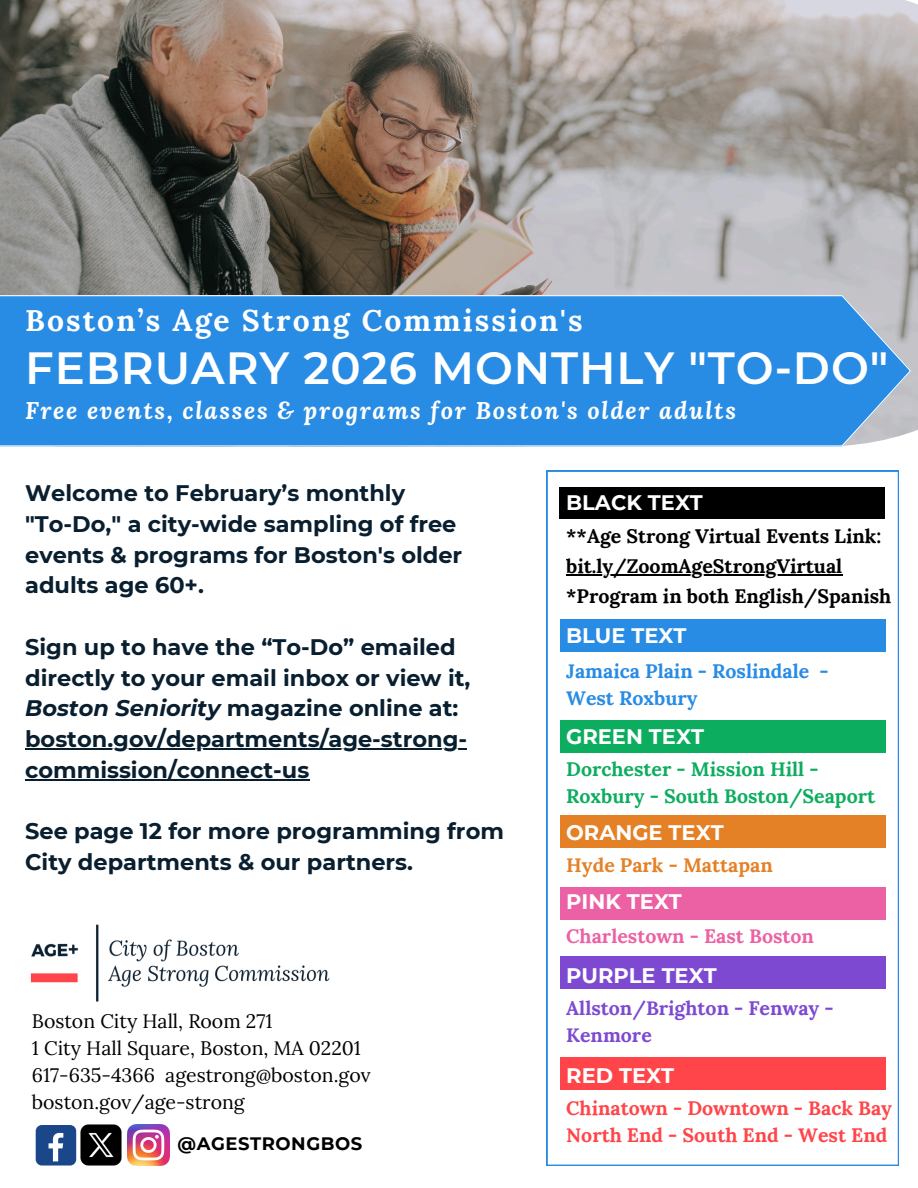
<style>
.page{position:relative;width:918px;height:1188px;background:#fff}
.page>*{position:absolute;margin:0;border:0;box-sizing:border-box;transform-origin:0 0}
.t1{font:600 45px "Montserrat";letter-spacing:.02em;color:#fff}
.t2{font:700 30px "Lora";letter-spacing:.07em;color:#fff}
.t3{font:italic 700 24px "Lora";letter-spacing:.07em;color:#fff}
.t4{font:700 22.5px/30.8px "Montserrat";color:#091f2f}
.t5{font:700 21px "Montserrat";color:#fff}
.t6{font:19.5px/27px "Lora";color:#000}
.t7{font:700 19.5px/29.7px "Lora";color:#000}
.t8{font:700 19.5px/27.3px "Lora";color:#ff454a}
.t9{font:700 19.5px/27.3px "Lora";color:#0dad60}
.t10{font:700 19.5px/27.3px "Lora";color:#288be4}
.t11{font:700 19.5px/27.3px "Lora";color:#7d49d1}
.t12{font:700 19.5px "Lora";color:#eb61a3}
.t13{font:700 19.5px "Lora";color:#e48126}
.t14{font:700 18px "Montserrat";letter-spacing:.03em;color:#000}
.s1{font-style:italic}
</style>
<div class="page">
<img style="left:0;top:0;width:918px;height:432px">
<div style="left:0;top:295px;width:911px;height:152px;background:#288be4"></div>
<div style="left:36px;top:1125px;width:40px;height:41px;background:#1a4789;border-radius:6px"></div>
<svg style="left:49px;top:1133px;width:14px;height:28px"></svg>
<img style="left:30px;top:924px;width:300px;height:78px">
<svg style="left:547px;top:471px;width:352px;height:695px"></svg>
<div style="left:559px;top:487px;width:326px;height:32px;background:#000"></div>
<div style="left:560px;top:619px;width:326px;height:32px;background:#288be4"></div>
<div style="left:560px;top:720px;width:326px;height:32px;background:#0dad60"></div>
<div style="left:560px;top:815px;width:326px;height:32px;background:#e48126"></div>
<div style="left:560px;top:888px;width:326px;height:32px;background:#eb61a3"></div>
<div style="left:560px;top:957px;width:326px;height:32px;background:#7d49d1"></div>
<div style="left:560px;top:1057px;width:326px;height:32px;background:#ff454a"></div>
<img style="left:128px;top:1124px;width:41px;height:42px">
<img style="left:80px;top:1124px;width:42px;height:42px">
<hr style="left:566px;top:574px;width:276px;height:2px;background:#000">
<hr style="left:25px;top:749px;width:442px;height:1px;background:#091f2f">
<hr style="left:25px;top:779px;width:284px;height:2px;background:#091f2f">
<h2 class="t2" style="left:25px;top:301px;width:559px">Boston’s Age Strong Commission's</h2>
<h1 class="t1" style="left:25px;top:340px;width:865px">FEBRUARY 2026 MONTHLY "TO-DO"</h1>
<h3 class="t3" style="left:25px;top:394px;width:713px">Free events, classes &amp; programs for Boston's older adults</h3>
<p class="t4" style="left:25px;top:478px;width:439px">Welcome to February’s monthly "To-Do," a city-wide sampling of free events &amp; programs for Boston's older adults age 60+.</p>
<p class="t4" style="left:25px;top:632px;width:447px">Sign up to have the “To-Do” emailed directly to your email inbox or view it, <span class="s1">Boston Seniority</span> magazine online at: boston.gov/departments/age-strong&shy;commission/connect-us</p>
<p class="t4" style="left:25px;top:816px;width:480px">See page 12 for more programming from<br>City departments &amp; our partners.</p>
<h6 class="t6" style="left:32px;top:1007px;width:340px">Boston City Hall, Room 271<br>1 City Hall Square, Boston, MA 02201<br>617-635-4366 agestrong@boston.gov boston.gov/age-strong</h6>
<p class="t14" style="left:178px;top:1132px;width:186px">@AGESTRONGBOS</p>
<p class="t5" style="left:566px;top:490px;width:138px">BLACK TEXT</p>
<p class="t7" style="left:566px;top:521px;width:327px">**Age Strong Virtual Events Link: bit.ly/ZoomAgeStrongVirtual *Program in both English/Spanish</p>
<p class="t5" style="left:566px;top:623px;width:122px">BLUE TEXT</p>
<p class="t10" style="left:566px;top:657px;width:264px">Jamaica Plain - Roslindale -<br>West Roxbury</p>
<p class="t5" style="left:566px;top:724px;width:139px">GREEN TEXT</p>
<p class="t9" style="left:566px;top:755px;width:310px">Dorchester - Mission Hill -<br>Roxbury - South Boston/Seaport</p>
<p class="t5" style="left:566px;top:820px;width:159px">ORANGE TEXT</p>
<p class="t13" style="left:566px;top:853px;width:208px">Hyde Park - Mattapan</p>
<p class="t5" style="left:566px;top:889px;width:117px">PINK TEXT</p>
<p class="t12" style="left:566px;top:924px;width:249px">Charlestown - East Boston</p>
<p class="t5" style="left:566px;top:962px;width:152px">PURPLE TEXT</p>
<p class="t11" style="left:566px;top:994px;width:269px">Allston/Brighton - Fenway -<br>Kenmore</p>
<p class="t5" style="left:566px;top:1063px;width:109px">RED TEXT</p>
<p class="t8" style="left:566px;top:1094px;width:327px">Chinatown - Downtown - Back Bay<br>North End - South End - West End</p>
</div>
